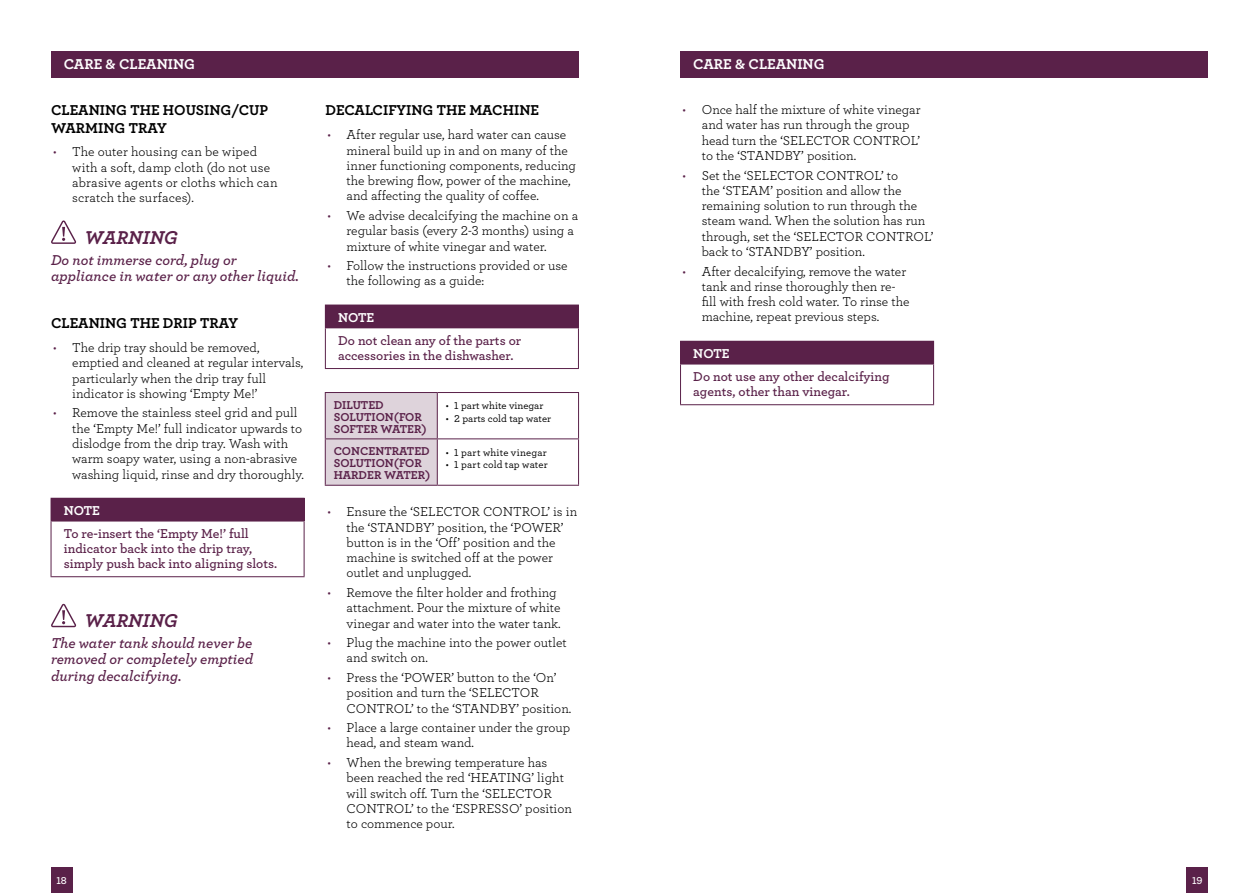
<style>
.page{position:relative;width:1259px;height:893px;background:#fff}
.page>*{position:absolute;margin:0;border:0;box-sizing:border-box;transform-origin:0 0}
.t1{font:19.5px "Archer Bold LF Italic";color:#5a2149}
.t2{font:15px/16.5px "Archer Semibold LF Italic";color:#5a2149}
.t3{font:15px "Archer Bold LF";color:#000}
.t4{font:15px "Archer Bold LF";letter-spacing:-.015em;color:#fff}
.t5{font:13.5px/15.3px "Archer Book LF";color:#000}
.t6{font:13.5px/15px "Archer Semibold LF";color:#5a2149}
.t7{font:13.5px "Archer Bold LF";color:#fff}
.t8{font:12px "Archer Bold LF";color:#5a2149}
.t9{font:10.5px "Archer Medium LF";color:#000}
.t10{font:10.5px "Archer Medium LF";letter-spacing:.025em;color:#000}
.t11{font:10.5px "Archer Semibold LF";color:#fff}
.s1{color:#5a2149}
</style>
<div class="page">
<div style="left:51px;top:867px;width:21px;height:26px;background:#5a2149"></div>
<div style="left:1186px;top:867px;width:22px;height:26px;background:#5a2149"></div>
<div style="left:680px;top:51px;width:528px;height:27px;background:#5a2149"></div>
<div style="left:51px;top:51px;width:527px;height:27px;background:#5a2149"></div>
<svg style="left:51px;top:220px;width:25px;height:24px"></svg>
<div style="left:51px;top:498px;width:253px;height:23px;background:#5a2149"></div>
<svg style="left:304px;top:499px;width:1px;height:22px"></svg>
<hr style="left:51px;top:498px;width:254px;height:1px;background:#5a2149">
<hr style="left:51px;top:521px;width:1px;height:55px;background:#5a2149">
<hr style="left:304px;top:521px;width:1px;height:55px;background:#5a2149">
<hr style="left:51px;top:576px;width:254px;height:1px;background:#5a2149">
<hr style="left:51px;top:521px;width:254px;height:1px;background:#5a2149">
<svg style="left:51px;top:604px;width:25px;height:23px"></svg>
<div style="left:325px;top:305px;width:253px;height:23px;background:#5a2149"></div>
<svg style="left:578px;top:306px;width:1px;height:21px"></svg>
<hr style="left:325px;top:305px;width:254px;height:1px;background:#5a2149">
<hr style="left:325px;top:328px;width:1px;height:40px;background:#5a2149">
<hr style="left:578px;top:328px;width:1px;height:40px;background:#5a2149">
<hr style="left:325px;top:368px;width:254px;height:1px;background:#5a2149">
<hr style="left:325px;top:327px;width:254px;height:1px;background:#5a2149">
<div style="left:326px;top:393px;width:111px;height:92px;background:#ded3db"></div>
<hr style="left:437px;top:392px;width:142px;height:1px;background:#5a2149">
<hr style="left:578px;top:393px;width:1px;height:45px;background:#5a2149">
<hr style="left:325px;top:438px;width:112px;height:1px;background:#5a2149">
<hr style="left:437px;top:438px;width:142px;height:1px;background:#5a2149">
<hr style="left:578px;top:439px;width:1px;height:46px;background:#5a2149">
<hr style="left:437px;top:485px;width:142px;height:1px;background:#5a2149">
<hr style="left:325px;top:392px;width:112px;height:1px;background:#5a2149">
<hr style="left:325px;top:393px;width:1px;height:45px;background:#5a2149">
<hr style="left:437px;top:393px;width:1px;height:45px;background:#5a2149">
<hr style="left:325px;top:439px;width:1px;height:46px;background:#5a2149">
<hr style="left:437px;top:439px;width:1px;height:46px;background:#5a2149">
<hr style="left:325px;top:485px;width:112px;height:1px;background:#5a2149">
<div style="left:680px;top:341px;width:253px;height:23px;background:#5a2149"></div>
<svg style="left:933px;top:342px;width:1px;height:22px"></svg>
<hr style="left:680px;top:341px;width:254px;height:1px;background:#5a2149">
<hr style="left:680px;top:365px;width:1px;height:39px;background:#5a2149">
<hr style="left:933px;top:365px;width:1px;height:39px;background:#5a2149">
<hr style="left:680px;top:404px;width:254px;height:1px;background:#5a2149">
<hr style="left:680px;top:364px;width:254px;height:1px;background:#5a2149">
<p class="t4" style="left:64px;top:55px;width:21px">CARE</p>
<p class="t4" style="left:106px;top:55px;width:35px">&amp; CLEANING</p>
<p class="t4" style="left:693px;top:55px;width:21px">CARE</p>
<p class="t4" style="left:735px;top:55px;width:35px">&amp; CLEANING</p>
<p class="t3" style="left:51px;top:101px;width:21px">CLEANING</p>
<p class="t3" style="left:130px;top:101px;width:44px">THE HOUSING</p>
<p class="t3" style="left:231px;top:101px;width:28px">/CUP</p>
<p class="t3" style="left:51px;top:118px;width:12px">WARMING</p>
<p class="t3" style="left:129px;top:118px;width:39px">TRAY</p>
<p class="t5" style="left:72px;top:144px;width:207px;text-indent:-19px"><span class="s1">•</span> The outer housing can be wiped with a soft, damp cloth (do not use abrasive agents or cloths which can scratch the surfaces).</p>
<h1 class="t1" style="left:85px;top:225px;width:95px">WARNING</h1>
<p class="t2" style="left:51px;top:251px;width:249px">Do not immerse cord, plug or appliance in water or any other liquid.</p>
<p class="t3" style="left:51px;top:314px;width:21px">CLEANING</p>
<p class="t3" style="left:130px;top:314px;width:42px">THE DRIP</p>
<p class="t3" style="left:200px;top:314px;width:39px">TRAY</p>
<p class="t5" style="left:72px;top:339px;width:232px;text-indent:-19px"><span class="s1">•</span> The drip tray should be removed, emptied and cleaned at regular intervals, particularly when the drip tray full indicator is showing ‘Empty Me!’</p>
<p class="t5" style="left:72px;top:405px;width:233px;text-indent:-19px"><span class="s1">•</span> Remove the stainless steel grid and pull the ‘Empty Me!’ full indicator upwards to dislodge from the drip tray. Wash with warm soapy water, using a non-abrasive washing liquid, rinse and dry thoroughly.</p>
<p class="t7" style="left:64px;top:502px;width:38px">NOTE</p>
<p class="t6" style="left:64px;top:526px;width:215px">To re-insert the ‘Empty Me!’ full indicator back into the drip tray, simply push back into aligning slots.</p>
<p class="t5" style="left:702px;top:102px;width:220px;text-indent:-19px"><span class="s1">•</span> Once half the mixture of white vinegar and water has run through the group head turn the ‘SELECTOR CONTROL’ to the ‘STANDBY’ position.</p>
<p class="t5" style="left:702px;top:167px;width:233px;text-indent:-19px"><span class="s1">•</span> Set the ‘SELECTOR CONTROL’ to<br>the ‘STEAM’ position and allow the remaining solution to run through the steam wand. When the solution has run through, set the ‘SELECTOR CONTROL’ back to ‘STANDBY’ position.</p>
<p class="t5" style="left:702px;top:263px;width:209px;text-indent:-19px"><span class="s1">•</span> After decalcifying, remove the water tank and rinse thoroughly then re&shy;fill with fresh cold water. To rinse the machine, repeat previous steps.</p>
<p class="t7" style="left:693px;top:345px;width:38px">NOTE</p>
<p class="t6" style="left:693px;top:369px;width:198px">Do not use any other decalcifying agents, other than vinegar.</p>
<p class="t3" style="left:325px;top:101px;width:10px">DECALCIF</p>
<p class="t3" style="left:396px;top:101px;width:20px">YING</p>
<p class="t3" style="left:437px;top:101px;width:56px">THE MACHINE</p>
<p class="t5" style="left:347px;top:127px;width:231px;text-indent:-19px"><span class="s1">•</span> After regular use, hard water can cause mineral build up in and on many of the inner functioning components, reducing the brewing flow, power of the machine, and affecting the quality of coffee.</p>
<p class="t5" style="left:347px;top:207px;width:233px;text-indent:-19px"><span class="s1">•</span> We advise decalcifying the machine on a regular basis (every 2-3 months) using a mixture of white vinegar and water.</p>
<p class="t5" style="left:347px;top:258px;width:223px;text-indent:-19px"><span class="s1">•</span> Follow the instructions provided or use the following as a guide:</p>
<p class="t7" style="left:338px;top:309px;width:38px">NOTE</p>
<p class="t6" style="left:338px;top:333px;width:185px">Do not clean any of the parts or accessories in the dishwasher.</p>
<p class="t8" style="left:334px;top:397px;width:8px">DILUTE</p>
<p class="t8" style="left:375px;top:397px;width:10px">D</p>
<p class="t8" style="left:334px;top:409px;width:9px">SOLUTION</p>
<p class="t8" style="left:394px;top:409px;width:14px">(FOR</p>
<p class="t8" style="left:334px;top:421px;width:9px">SOFTER</p>
<p class="t8" style="left:380px;top:421px;width:20px">WATER</p>
<p class="t8" style="left:421px;top:421px;width:7px">)</p>
<p class="t9" style="left:446px;top:399px;width:99px">• 1 part white vinegar</p>
<p class="t9" style="left:446px;top:412px;width:107px">• 2 parts cold tap water</p>
<p class="t8" style="left:334px;top:443px;width:18px">CONCENTRATE</p>
<p class="t8" style="left:421px;top:443px;width:10px">D</p>
<p class="t8" style="left:334px;top:455px;width:9px">SOLUTION</p>
<p class="t8" style="left:394px;top:455px;width:14px">(FOR</p>
<p class="t8" style="left:334px;top:467px;width:10px">HAR</p>
<p class="t8" style="left:359px;top:467px;width:46px">DER WATER</p>
<p class="t8" style="left:425px;top:467px;width:7px">)</p>
<p class="t10" style="left:446px;top:446px;width:103px">• 1 part white vinegar</p>
<p class="t9" style="left:446px;top:458px;width:104px">• 1 part cold tap water</p>
<p class="t5" style="left:347px;top:504px;width:232px;text-indent:-19px"><span class="s1">•</span> Ensure the ‘SELECTOR CONTROL’ is in the ‘STANDBY’ position, the ‘POWER’ button is in the ‘Off’ position and the machine is switched off at the power outlet and unplugged.</p>
<p class="t5" style="left:347px;top:584px;width:215px;text-indent:-19px"><span class="s1">•</span> Remove the filter holder and frothing attachment. Pour the mixture of white vinegar and water into the water tank.</p>
<p class="t5" style="left:347px;top:635px;width:222px;text-indent:-19px"><span class="s1">•</span> Plug the machine into the power outlet and switch on.</p>
<p class="t5" style="left:347px;top:669px;width:226px;text-indent:-19px"><span class="s1">•</span> Press the ‘POWER’ button to the ‘On’ position and turn the ‘SELECTOR<br>CONTROL’ to the ‘STANDBY’ position.</p>
<p class="t5" style="left:347px;top:720px;width:225px;text-indent:-19px"><span class="s1">•</span> Place a large container under the group head, and steam wand.</p>
<p class="t5" style="left:347px;top:754px;width:227px;text-indent:-19px"><span class="s1">•</span> When the brewing temperature has been reached the red ‘HEATING’ light will switch off. Turn the ‘SELECTOR<br>CONTROL’ to the ‘ESPRESSO’ position to commence pour.</p>
<h1 class="t1" style="left:85px;top:608px;width:95px">WARNING</h1>
<p class="t2" style="left:51px;top:634px;width:204px;text-align:justify">The water tank should never be removed or completely emptied during decalcifying.</p>
<p class="t11" style="left:56px;top:874px;width:12px">18</p>
<p class="t11" style="left:1192px;top:874px;width:12px">19</p>
</div>
